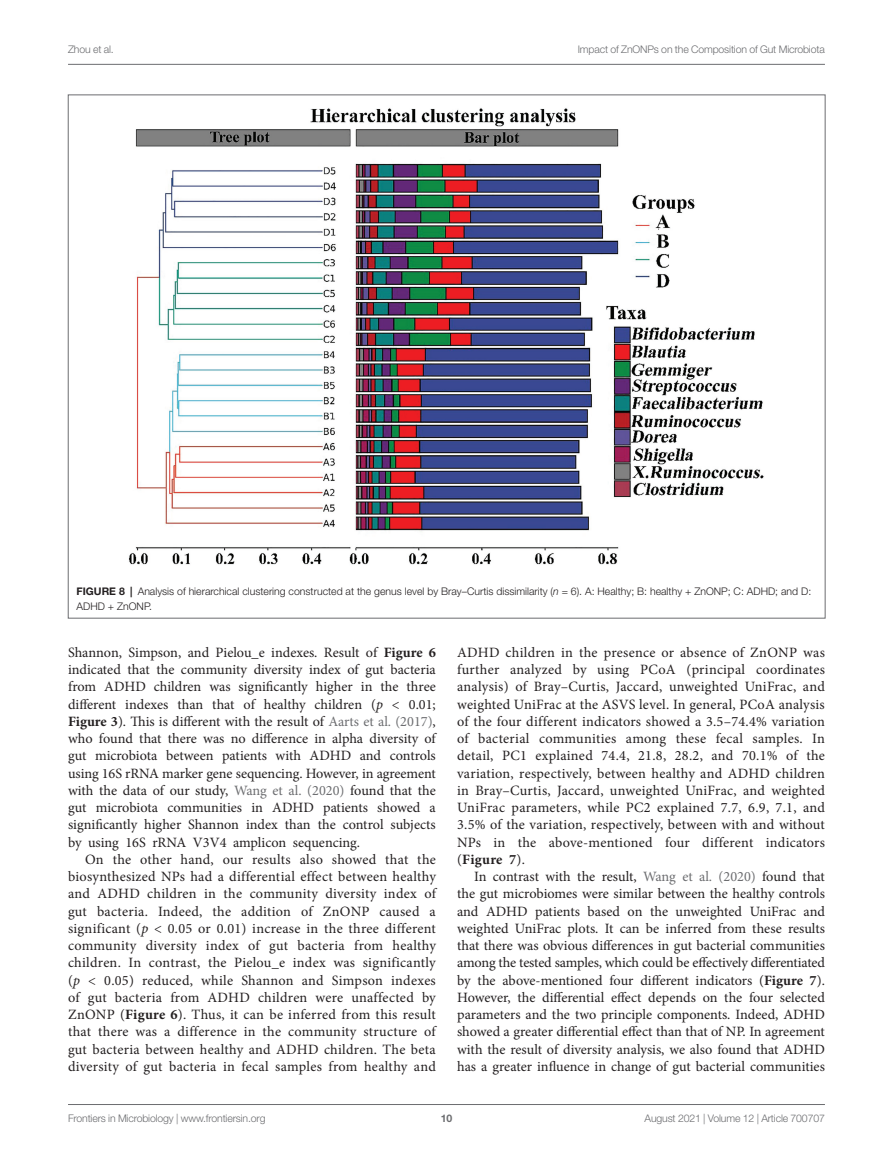
<style>
.page{position:relative;width:893px;height:1170px;background:#fff}
.page>*{position:absolute;margin:0;border:0;box-sizing:border-box;transform-origin:0 0}
.TEXT{font:14.25px/17.2px "Minion Pro";letter-spacing:.01em;color:#231f20;text-align:justify}
.TEXT_FLUSH{font:14.25px/17.2px "Minion Pro";color:#231f20;text-align:justify}
.FIG_LEG{font:300 10.5px/14.2px "Helvetica Neue LT Std";color:#231f20}
.t1{font:300 10.5px "Helvetica Neue LT Std";letter-spacing:-.015em;color:#6c6d70}
.t2{font:700 10.5px "Helvetica Neue LT Std";color:#6c6d70}
.s1{font-weight:700}
.s2{font-style:italic}
.s3{color:#6c6d70}
</style>
<div class="page">
<hr style="left:68px;top:64px;width:757px;height:1px;background:#6c6d70">
<hr style="left:68px;top:1104px;width:757px;height:1px;background:#6c6d70">
<img style="left:129px;top:108px;width:635px;height:457px">
<p class="t1" style="left:68px;top:42px;width:47px">Zhou et al.</p>
<p class="t1" style="left:578px;top:42px;width:249px">Impact of ZnONPs on the Composition of Gut Microbiota</p>
<p class="FIG_LEG" style="left:77px;top:584px;width:736px"><span class="s1">FIGURE 8 |</span> Analysis of hierarchical clustering constructed at the genus level by Bray–Curtis dissimilarity (<span class="s2">n</span> = 6). A: Healthy; B: healthy + ZnONP; C: ADHD; and D:<br>ADHD + ZnONP.</p>
<p class="TEXT_FLUSH" style="left:68px;top:643px;width:369px">Shannon, Simpson, and Pielou_e indexes. Result of <span class="s1">Figure 6 </span>indicated that the community diversity index of gut bacteria from ADHD children was significantly higher in the three different indexes than that of healthy children (<span class="s2">p</span> &lt; 0.01; <span class="s1">Figure 3</span>). This is different with the result of <span class="s3">Aarts et al. (2017)</span>, who found that there was no difference in alpha diversity of gut microbiota between patients with ADHD and controls using 16S rRNA marker gene sequencing. However, in agreement with the data of our study, <span class="s3">Wang et al. (2020)</span> found that the gut microbiota communities in ADHD patients showed a significantly higher Shannon index than the control subjects by using 16S rRNA V3V4 amplicon sequencing.</p>
<p class="TEXT" style="left:68px;top:850px;width:369px;text-indent:17px">On the other hand, our results also showed that the biosynthesized NPs had a differential effect between healthy and ADHD children in the community diversity index of gut bacteria. Indeed, the addition of ZnONP caused a significant (<span class="s2">p</span> &lt; 0.05 or 0.01) increase in the three different community diversity index of gut bacteria from healthy children. In contrast, the Pielou_e index was significantly (<span class="s2">p</span> &lt; 0.05) reduced, while Shannon and Simpson indexes of gut bacteria from ADHD children were unaffected by ZnONP (<span class="s1">Figure 6</span>). Thus, it can be inferred from this result that there was a difference in the community structure of gut bacteria between healthy and ADHD children. The beta diversity of gut bacteria in fecal samples from healthy and</p>
<p class="TEXT" style="left:457px;top:643px;width:369px">ADHD children in the presence or absence of ZnONP was further analyzed by using PCoA (principal coordinates analysis) of Bray–Curtis, Jaccard, unweighted UniFrac, and weighted UniFrac at the ASVS level. In general, PCoA analysis of the four different indicators showed a 3.5–74.4% variation of bacterial communities among these fecal samples. In detail, PC1 explained 74.4, 21.8, 28.2, and 70.1% of the variation, respectively, between healthy and ADHD children in Bray–Curtis, Jaccard, unweighted UniFrac, and weighted UniFrac parameters, while PC2 explained 7.7, 6.9, 7.1, and 3.5% of the variation, respectively, between with and without NPs in the above-mentioned four different indicators (<span class="s1">Figure 7</span>).</p>
<p class="TEXT" style="left:457px;top:868px;width:369px;text-indent:17px">In contrast with the result, <span class="s3">Wang et al. (2020)</span> found that the gut microbiomes were similar between the healthy controls and ADHD patients based on the unweighted UniFrac and weighted UniFrac plots. It can be inferred from these results that there was obvious differences in gut bacterial communities among the tested samples, which could be effectively differentiated by the above-mentioned four different indicators (<span class="s1">Figure 7</span>).<br>However, the differential effect depends on the four selected parameters and the two principle components. Indeed, ADHD showed a greater differential effect than that of NP. In agreement with the result of diversity analysis, we also found that ADHD has a greater influence in change of gut bacterial communities</p>
<p class="t1" style="left:68px;top:1111px;width:199px">Frontiers in Microbiology | www.frontiersin.org</p>
<p class="t2" style="left:441px;top:1111px;width:13px">10</p>
<p class="t1" style="left:645px;top:1111px;width:182px">August 2021 | Volume 12 | Article 700707</p>
</div>
